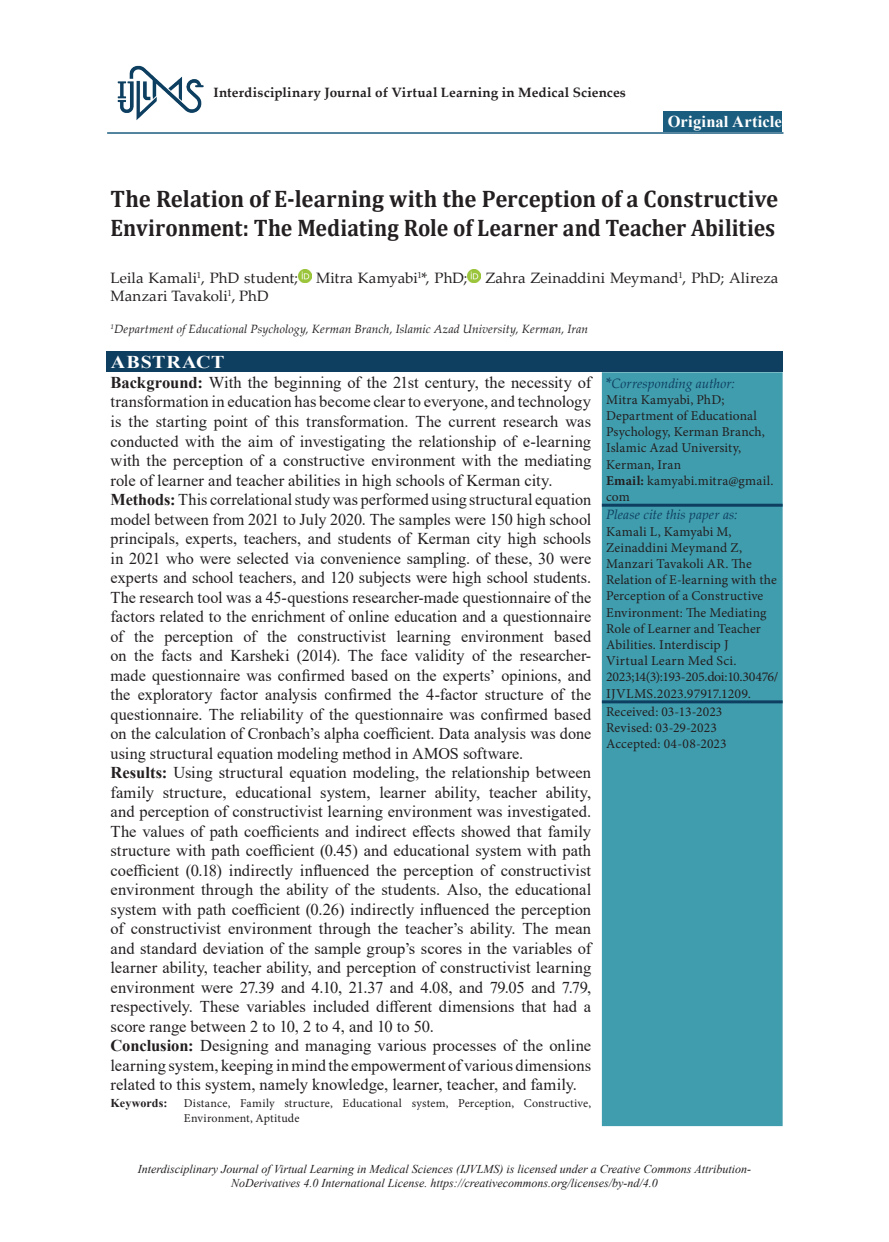
<style>
.page{position:relative;width:889px;height:1242px;background:#fff}
.page>*{position:absolute;margin:0;border:0;box-sizing:border-box;transform-origin:0 0}
.t1{font:700 24px/28.8px "Cambria";color:#231f20;scale:.95 1}
.t2{font:700 18px "Times New Roman";letter-spacing:.045em;color:#fff;scale:1.11 1}
.t3{font:16.5px/19.5px "Times New Roman";color:#231f20}
.t4{font:700 16.5px "Times New Roman";letter-spacing:.01em;color:#fff}
.t5{font:15px/18px "Palatino Linotype";letter-spacing:.005em;color:#231f20}
.t6{font:13.5px/16.2px "Minion Pro";letter-spacing:.01em;color:#231f20}
.t7{font:700 13.5px "Palatino Linotype";letter-spacing:.015em;color:#231f20}
.t8{font:italic 13.5px "Palatino Linotype";letter-spacing:.005em;color:#0e3f61}
.t9{font:italic 12px/14.4px "Times New Roman";color:#231f20;text-align:center}
.t10{font:12px/14.4px "Minion Pro";letter-spacing:.015em;color:#231f20}
.t11{font:italic 12px "Palatino Linotype";letter-spacing:.005em;color:#231f20}
.t12{font:700 12px "Times New Roman";letter-spacing:.005em;color:#231f20}
.s1{font-weight:700}
.s2{font-style:normal;font-size:15px}
</style>
<div class="page">
<div style="left:106px;top:351px;width:676px;height:21px;background:#0e3f61"></div>
<div style="left:602px;top:372px;width:180px;height:754px;background:#409dae"></div>
<hr style="left:602px;top:504px;width:180px;height:3px;background:#0e3f61">
<hr style="left:602px;top:700px;width:180px;height:3px;background:#0e3f61">
<svg style="left:298px;top:270px;width:13px;height:12px"></svg>
<svg style="left:467px;top:270px;width:13px;height:12px"></svg>
<div style="left:663px;top:111px;width:118px;height:21px;background:#1b5d7f"></div>
<hr style="left:107px;top:132px;width:676px;height:2px;background:#1b5d7f">
<img style="left:117px;top:65px;width:87px;height:55px">
<p class="t7" style="left:213px;top:83px;width:414px">Interdisciplinary Journal of Virtual Learning in Medical Sciences</p>
<p class="t4" style="left:668px;top:110px;width:115px">Original Article</p>
<h1 class="t1" style="left:111px;top:183px;width:704px">The Relation of E-learning with the Perception of a Constructive<br>Environment: The Mediating Role of Learner and Teacher Abilities</h1>
<p class="t5" style="left:111px;top:268px;width:669px">Leila Kamali<sup>1</sup>, PhD student; Mitra Kamyabi<sup>1</sup>*, PhD; Zahra Zeinaddini Meymand<sup>1</sup>, PhD; Alireza<br>Manzari Tavakoli<sup>1</sup>, PhD</p>
<p class="t11" style="left:111px;top:320px;width:479px"><sup>1</sup>Department of Educational Psychology, Kerman Branch, Islamic Azad University, Kerman, Iran</p>
<p class="t2" style="left:111px;top:349px;width:104px">ABSTRACT</p>
<p class="t3" style="left:111px;top:372px;width:482px"><span class="s1">Background:</span> With the beginning of the 21st century, the necessity of transformation in education has become clear to everyone, and technology is the starting point of this transformation. The current research was conducted with the aim of investigating the relationship of e-learning with the perception of a constructive environment with the mediating role of learner and teacher abilities in high schools of Kerman city.<br><span class="s1">Methods:</span> This correlational study was performed using structural equation model between from 2021 to July 2020. The samples were 150 high school principals, experts, teachers, and students of Kerman city high schools in 2021 who were selected via convenience sampling. of these, 30 were experts and school teachers, and 120 subjects were high school students.<br>The research tool was a 45-questions researcher-made questionnaire of the factors related to the enrichment of online education and a questionnaire of the perception of the constructivist learning environment based on the facts and Karsheki (2014). The face validity of the researcher&shy;made questionnaire was confirmed based on the experts’ opinions, and the exploratory factor analysis confirmed the 4-factor structure of the questionnaire. The reliability of the questionnaire was confirmed based on the calculation of Cronbach’s alpha coefficient. Data analysis was done using structural equation modeling method in AMOS software.<br><span class="s1">Results:</span> Using structural equation modeling, the relationship between family structure, educational system, learner ability, teacher ability, and perception of constructivist learning environment was investigated.<br>The values of path coefficients and indirect effects showed that family structure with path coefficient (0.45) and educational system with path coefficient (0.18) indirectly influenced the perception of constructivist environment through the ability of the students. Also, the educational system with path coefficient (0.26) indirectly influenced the perception of constructivist environment through the teacher’s ability. The mean and standard deviation of the sample group’s scores in the variables of learner ability, teacher ability, and perception of constructivist learning environment were 27.39 and 4.10, 21.37 and 4.08, and 79.05 and 7.79, respectively. These variables included different dimensions that had a score range between 2 to 10, 2 to 4, and 10 to 50.<br><span class="s1">Conclusion:</span> Designing and managing various processes of the online learning system, keeping in mind the empowerment of various dimensions related to this system, namely knowledge, learner, teacher, and family.</p>
<p class="t8" style="left:606px;top:373px;width:130px"><span class="s2">*</span>Corresponding author:</p>
<p class="t6" style="left:606px;top:391px;width:169px">Mitra Kamyabi, PhD;<br>Department of Educational<br>Psychology, Kerman Branch,<br>Islamic Azad University,<br>Kerman, Iran<br><span class="s1">Email:</span> kamyabi.mitra@gmail. com</p>
<p class="t8" style="left:606px;top:505px;width:133px">Please cite this paper as:</p>
<p class="t6" style="left:606px;top:523px;width:174px">Kamali L, Kamyabi M,<br>Zeinaddini Meymand Z,<br>Manzari Tavakoli AR. The<br>Relation of E-learning with the<br>Perception of a Constructive<br>Environment: The Mediating<br>Role of Learner and Teacher<br>Abilities. Interdiscip J<br>Virtual Learn Med Sci.<br>2023;14(3):193-205. doi: 10.30476/<br>IJVLMS.2023.97917.1209.</p>
<p class="t6" style="left:606px;top:703px;width:122px">Received: 03-13-2023<br>Revised: 03-29-2023<br>Accepted: 04-08-2023</p>
<p class="t12" style="left:111px;top:1094px;width:58px">Keywords:</p>
<p class="t10" style="left:184px;top:1096px;width:409px">Distance, Family structure, Educational system, Perception, Constructive,<br>Environment, Aptitude</p>
<p class="t9" style="left:138px;top:1161px;width:614px">Interdisciplinary Journal of Virtual Learning in Medical Sciences (IJVLMS) is licensed under a Creative Commons Attribution-<br>NoDerivatives 4.0 International License. https://creativecommons.org/licenses/by-nd/4.0</p>
</div>
